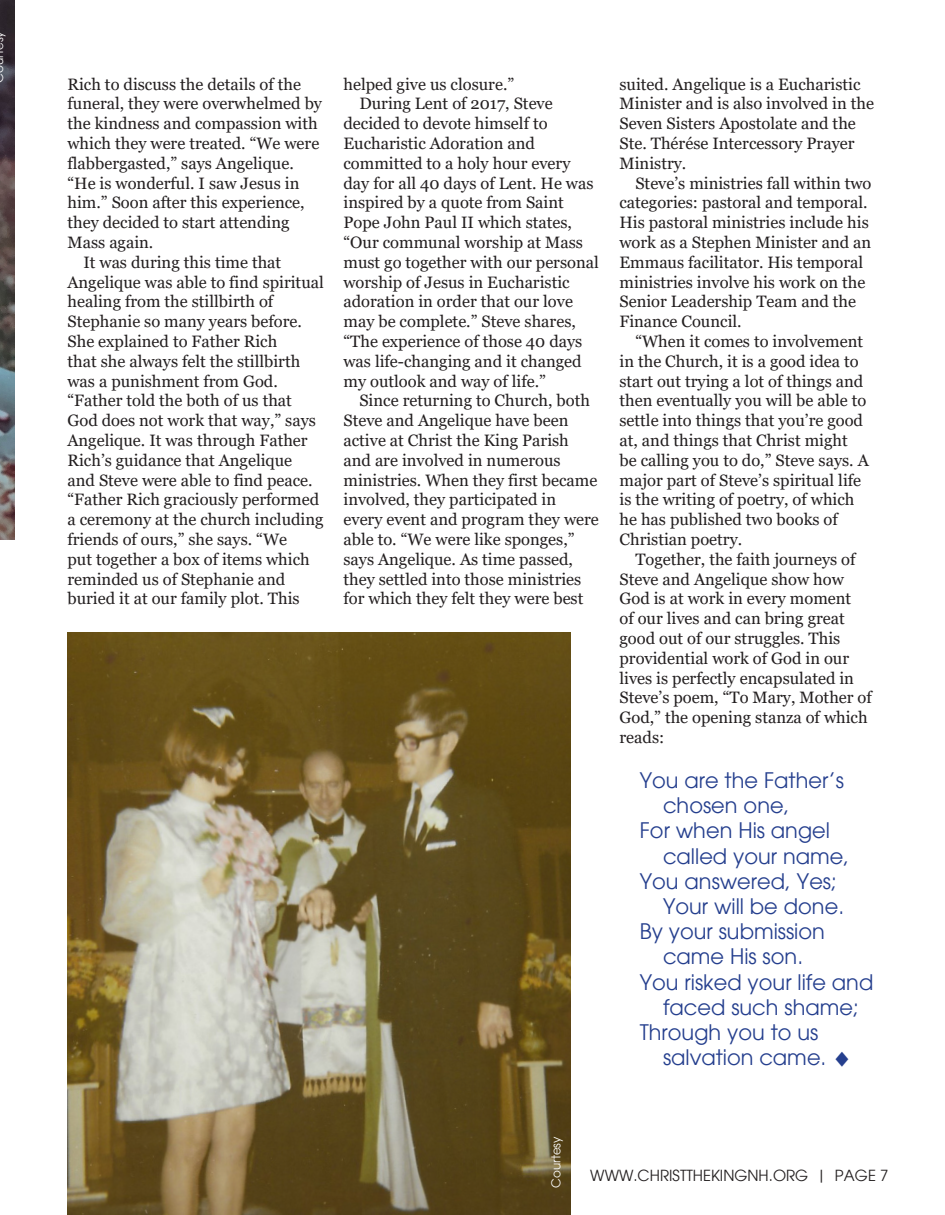
<style>
.page{position:relative;width:945px;height:1215px;background:#fff}
.page>*{position:absolute;margin:0;border:0;box-sizing:border-box;transform-origin:0 0}
.t1{font:21px "Avant Garde";color:#253f8e}
.t2{font:16.5px/19.8px "Georgia";color:#231f20}
.t3{font:15px "Avant Garde";color:#231f20}
.t4{font:12px "Avant Garde";color:#fff}
</style>
<div class="page">
<img style="left:0;top:0;width:14px;height:540px">
<img style="left:68px;top:632px;width:503px;height:583px">
<p class="t4" style="left:-9px;top:38px;width:8px;rotate:-90deg">y</p>
<p class="t2" style="left:68px;top:74px;width:256px">Rich to discuss the details of the funeral, they were overwhelmed by the kindness and compassion with which they were treated. “We were flabbergasted,” says Angelique. “He is wonderful. I saw Jesus in him.” Soon after this experience, they decided to start attending<br>Mass again.</p>
<p class="t2" style="left:68px;top:253px;width:258px;text-indent:16px">It was during this time that<br>Angelique was able to find spiritual healing from the stillbirth of<br>Stephanie so many years before.<br>She explained to Father Rich<br>that she always felt the stillbirth was a punishment from God. “Father told the both of us that<br>God does not work that way,” says<br>Angelique. It was through Father<br>Rich’s guidance that Angelique and Steve were able to find peace. “Father Rich graciously performed a ceremony at the church including friends of ours,” she says. “We<br>put together a box of items which reminded us of Stephanie and buried it at our family plot. This</p>
<p class="t2" style="left:344px;top:74px;width:172px">helped give us closure.”</p>
<p class="t2" style="left:344px;top:94px;width:257px;text-indent:16px">During Lent of 2017, Steve decided to devote himself to<br>Eucharistic Adoration and committed to a holy hour every day for all 40 days of Lent. He was inspired by a quote from Saint<br>Pope John Paul II which states, “Our communal worship at Mass must go together with our personal worship of Jesus in Eucharistic adoration in order that our love may be complete.” Steve shares, “The experience of those 40 days was life-changing and it changed my outlook and way of life.”</p>
<p class="t2" style="left:344px;top:391px;width:257px;text-indent:16px">Since returning to Church, both<br>Steve and Angelique have been active at Christ the King Parish and are involved in numerous ministries. When they first became involved, they participated in every event and program they were able to. “We were like sponges,” says Angelique. As time passed, they settled into those ministries for which they felt they were best</p>
<p class="t2" style="left:620px;top:74px;width:256px">suited. Angelique is a Eucharistic<br>Minister and is also involved in the<br>Seven Sisters Apostolate and the<br>Ste. Thérése Intercessory Prayer<br>Ministry.</p>
<p class="t2" style="left:620px;top:173px;width:253px;text-indent:16px">Steve’s ministries fall within two categories: pastoral and temporal.<br>His pastoral ministries include his work as a Stephen Minister and an<br>Emmaus facilitator. His temporal ministries involve his work on the<br>Senior Leadership Team and the<br>Finance Council.</p>
<p class="t2" style="left:620px;top:332px;width:251px;text-indent:16px">“When it comes to involvement in the Church, it is a good idea to start out trying a lot of things and then eventually you will be able to settle into things that you’re good at, and things that Christ might be calling you to do,” Steve says. A major part of Steve’s spiritual life is the writing of poetry, of which he has published two books of<br>Christian poetry.</p>
<p class="t2" style="left:620px;top:550px;width:254px;text-indent:16px">Together, the faith journeys of<br>Steve and Angelique show how<br>God is at work in every moment<br>of our lives and can bring great good out of our struggles. This providential work of God in our lives is perfectly encapsulated in<br>Steve’s poem, “To Mary, Mother of<br>God,” the opening stanza of which reads:</p>
<p class="t1" style="left:640px;top:768px;width:206px">You are the Father’s</p>
<p class="t1" style="left:663px;top:793px;width:128px">chosen one,</p>
<p class="t1" style="left:640px;top:818px;width:192px">For when His angel</p>
<p class="t1" style="left:663px;top:843px;width:188px">called your name,</p>
<p class="t1" style="left:640px;top:869px;width:199px">You answered, Yes;</p>
<p class="t1" style="left:663px;top:894px;width:183px">Your will be done.</p>
<p class="t1" style="left:640px;top:919px;width:187px">By your submission</p>
<p class="t1" style="left:663px;top:944px;width:142px">came His son.</p>
<p class="t1" style="left:640px;top:969px;width:235px">You risked your life and</p>
<p class="t1" style="left:663px;top:995px;width:197px">faced such shame;</p>
<p class="t1" style="left:640px;top:1020px;width:180px">Through you to us</p>
<p class="t1" style="left:663px;top:1045px;width:191px">salvation came. ♦</p>
<p class="t4" style="left:549px;top:1188px;width:53px;rotate:-90deg">Courtesy</p>
<p class="t3" style="left:590px;top:1167px;width:300px">WWW.CHRISTTHEKINGNH.ORG | PAGE 7</p>
</div>
